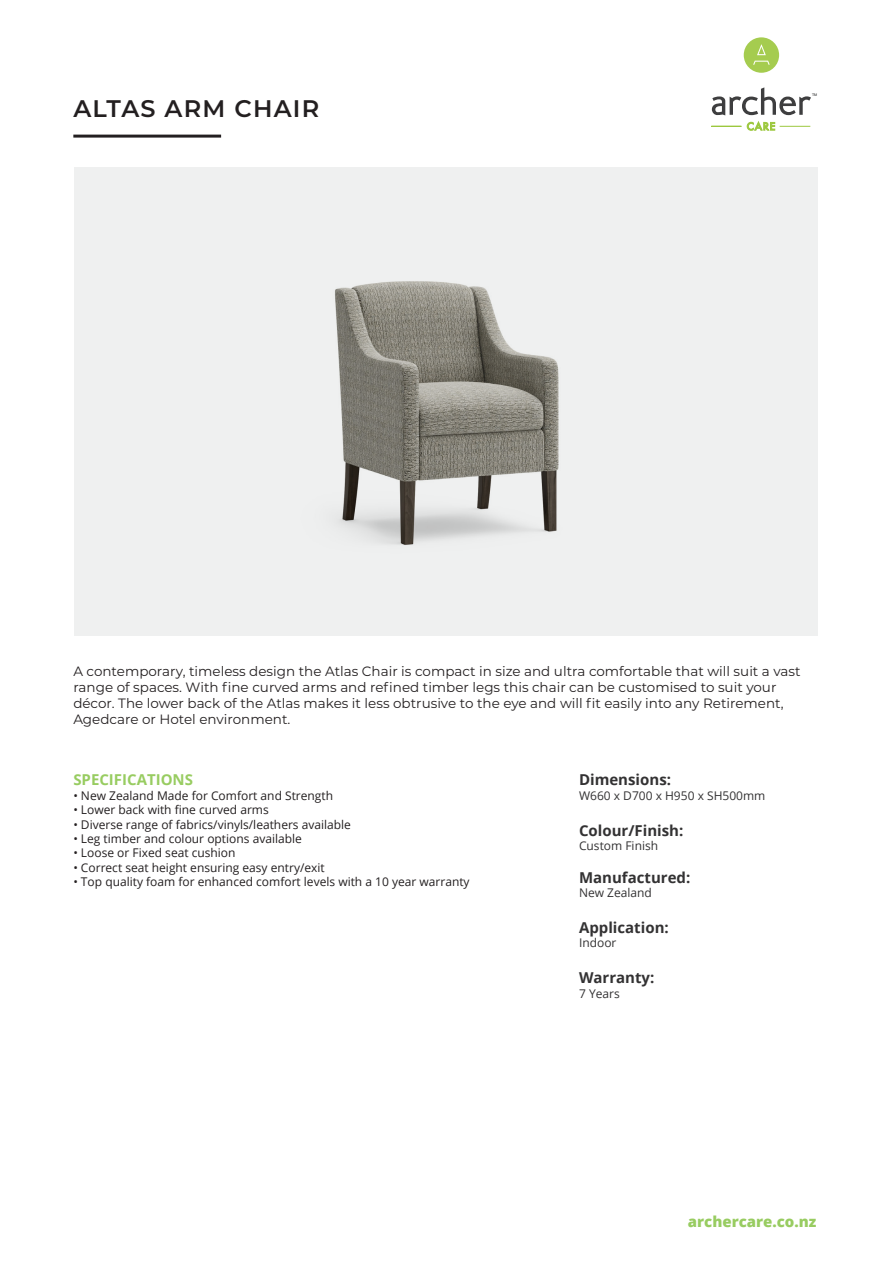
<style>
.page{position:relative;width:893px;height:1263px;background:#fff}
.page>*{position:absolute;margin:0;border:0;box-sizing:border-box;transform-origin:0 0}
.BODY{font:600 24px "Montserrat";letter-spacing:.05em;color:#231f20}
.BODY-2{font:700 15px "Open Sans";color:#333233}
.BODY-3{font:800 15px "Open Sans";color:#98cc61}
.BODY-4{font:700 15px "Open Sans";color:#98cc61}
.t1{font:13.5px/16.2px "Montserrat";color:#231f20}
.BODY-5{font:12px "Open Sans";color:#231f20}
.BODY-6{font:12px "Open Sans";color:#333233}
.t2{font:3.6px "Arial";color:#1f2020}
</style>
<div class="page">
<div style="left:74px;top:167px;width:743px;height:469px;background:#eff0f0"></div>
<img style="left:335px;top:281px;width:224px;height:264px">
<div style="left:744px;top:37px;width:35px;height:36px;background:#a5cc4f;border-radius:50%"></div>
<svg style="left:753px;top:44px;width:17px;height:21px"></svg>
<svg style="left:712px;top:87px;width:99px;height:28px"></svg>
<hr style="left:711px;top:126px;width:31px;height:1px;background:#9cc83e">
<hr style="left:780px;top:126px;width:30px;height:1px;background:#9cc83e">
<svg style="left:747px;top:122px;width:28px;height:8px"></svg>
<hr style="left:73px;top:135px;width:148px;height:3px;background:#231f20">
<p class="BODY" style="left:73px;top:92px;width:248px">ALTAS ARM CHAIR</p>
<p class="t2" style="left:812px;top:93px;width:7px">TM</p>
<p class="t1" style="left:73px;top:662px;width:729px">A contemporary, timeless design the Atlas Chair is compact in size and ultra comfortable that will suit a vast range of spaces. With fine curved arms and refined timber legs this chair can be customised to suit your décor. The lower back of the Atlas makes it less obtrusive to the eye and will fit easily into any Retirement, Agedcare or Hotel environment.</p>
<p class="BODY-4" style="left:73px;top:769px;width:121px">SPECIFICATIONS</p>
<p class="BODY-5" style="left:73px;top:787px;width:261px">• New Zealand Made for Comfort and Strength</p>
<p class="BODY-5" style="left:73px;top:802px;width:197px">• Lower back with fine curved arms</p>
<p class="BODY-5" style="left:73px;top:816px;width:279px">• Diverse range of fabrics/vinyls/leathers available</p>
<p class="BODY-5" style="left:73px;top:830px;width:230px">• Leg timber and colour options available</p>
<p class="BODY-5" style="left:73px;top:845px;width:164px">• Loose or Fixed seat cushion</p>
<p class="BODY-5" style="left:73px;top:859px;width:253px">• Correct seat height ensuring easy entry/exit</p>
<p class="BODY-5" style="left:73px;top:874px;width:398px">• Top quality foam for enhanced comfort levels with a 10 year warranty</p>
<p class="BODY-2" style="left:579px;top:769px;width:94px">Dimensions:</p>
<p class="BODY-6" style="left:579px;top:787px;width:188px">W660 x D700 x H950 x SH500mm</p>
<p class="BODY-2" style="left:579px;top:820px;width:106px">Colour/Finish:</p>
<p class="BODY-6" style="left:579px;top:838px;width:81px">Custom Finish</p>
<p class="BODY-2" style="left:579px;top:867px;width:113px">Manufactured:</p>
<p class="BODY-6" style="left:579px;top:884px;width:74px">New Zealand</p>
<p class="BODY-2" style="left:579px;top:917px;width:91px">Application:</p>
<p class="BODY-6" style="left:579px;top:935px;width:39px">Indoor</p>
<p class="BODY-2" style="left:579px;top:967px;width:77px">Warranty:</p>
<p class="BODY-6" style="left:579px;top:985px;width:42px">7 Years</p>
<p class="BODY-3" style="left:688px;top:1210px;width:130px">archercare.co.nz</p>
</div>
